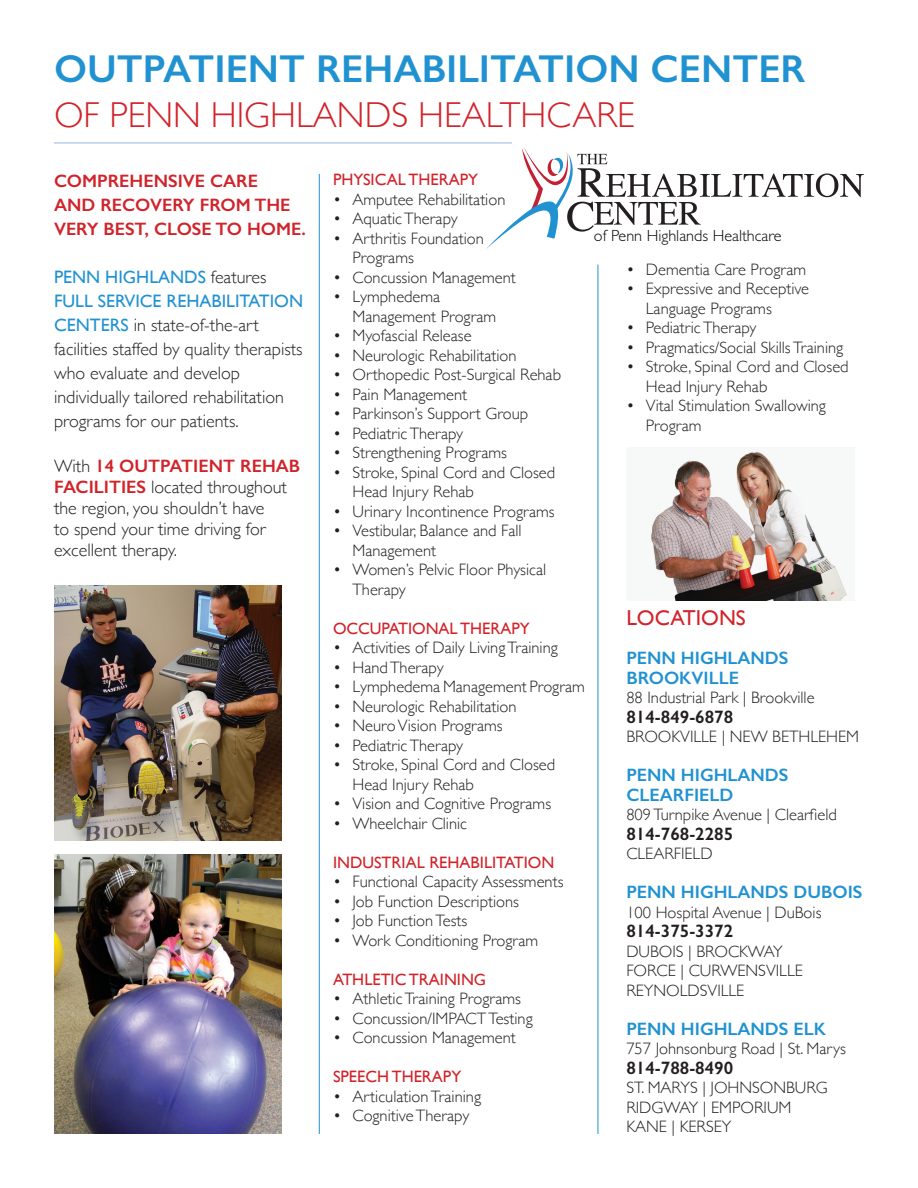
<style>
.page{position:relative;width:918px;height:1188px;background:#fff}
.page>*{position:absolute;margin:0;border:0;box-sizing:border-box;transform-origin:0 0}
.t1{font:600 39px "Gill Sans";color:#2192d1}
.t2{font:300 36px "Gill Sans";color:#d1232a}
.t3{font:21.6px "Gill Sans";color:#d1232a}
.t4{font:300 18px/24px "Gill Sans";color:#231f20}
.t5{font:600 18px/19.5px "Gill Sans";color:#2192d1}
.t6{font:600 18px/24px "Gill Sans";color:#d1232a}
.t7{font:600 18px "Gill Sans";color:#231f20}
.t8{font:300 16.5px/19.5px "Gill Sans";color:#231f20}
.t9{font:16.5px "Gill Sans";color:#d1232a}
.t10{font:300 16.2px "Gill Sans";color:#040503}
.s1{font-weight:400;color:#2192d1}
.s2{font-weight:600;color:#d1232a}
</style>
<div class="page">
<img style="left:54px;top:855px;width:228px;height:279px">
<hr style="left:54px;top:143px;width:458px;height:1px;background:#97b4de">
<hr style="left:598px;top:265px;width:1px;height:869px;background:#2192d1">
<hr style="left:319px;top:174px;width:1px;height:960px;background:#2192d1">
<svg style="left:486px;top:148px;width:378px;height:101px"></svg>
<img style="left:54px;top:585px;width:228px;height:255px">
<img style="left:650px;top:451px;width:197px;height:149px">
<h1 class="t1" style="left:54px;top:46px;width:753px">OUTPATIENT REHABILITATION CENTER</h1>
<h2 class="t2" style="left:54px;top:87px;width:582px">OF PENN HIGHLANDS HEALTHCARE</h2>
<p class="t6" style="left:54px;top:169px;width:253px">COMPREHENSIVE CARE<br>AND RECOVERY FROM THE<br>VERY BEST, CLOSE TO HOME.</p>
<p class="t4" style="left:54px;top:264px;width:251px"><span class="s1">PENN HIGHLANDS</span> features<br><span class="s1">FULL SERVICE REHABILITATION<br>CENTERS</span> in state-of-the-art facilities staffed by quality therapists who evaluate and develop individually tailored rehabilitation programs for our patients.</p>
<p class="t4" style="left:54px;top:455px;width:248px;line-height:21px">With <span class="s2">14 OUTPATIENT REHAB<br>FACILITIES</span> located throughout the region, you shouldn’t have<br>to spend your time driving for excellent therapy.</p>
<p class="t9" style="left:333px;top:170px;width:147px">PHYSICAL THERAPY</p>
<p class="t8" style="left:333px;top:189px;width:174px">• Amputee Rehabilitation</p>
<p class="t8" style="left:333px;top:208px;width:126px">• Aquatic Therapy</p>
<p class="t8" style="left:353px;top:228px;width:133px;text-indent:-20px">• Arthritis Foundation<br>Programs</p>
<p class="t8" style="left:333px;top:267px;width:184px">• Concussion Management</p>
<p class="t8" style="left:353px;top:286px;width:145px;text-indent:-20px">• Lymphedema<br>Management Program</p>
<p class="t8" style="left:333px;top:325px;width:140px">• Myofascial Release</p>
<p class="t8" style="left:333px;top:345px;width:185px">• Neurologic Rehabilitation</p>
<p class="t8" style="left:333px;top:364px;width:230px">• Orthopedic Post-Surgical Rehab</p>
<p class="t8" style="left:333px;top:384px;width:136px">• Pain Management</p>
<p class="t8" style="left:333px;top:403px;width:197px">• Parkinson’s Support Group</p>
<p class="t8" style="left:333px;top:423px;width:132px">• Pediatric Therapy</p>
<p class="t8" style="left:333px;top:442px;width:176px">• Strengthening Programs</p>
<p class="t8" style="left:353px;top:462px;width:204px;text-indent:-20px">• Stroke, Spinal Cord and Closed<br>Head Injury Rehab</p>
<p class="t8" style="left:333px;top:501px;width:223px">• Urinary Incontinence Programs</p>
<p class="t8" style="left:353px;top:520px;width:171px;text-indent:-20px">• Vestibular, Balance and Fall<br>Management</p>
<p class="t8" style="left:353px;top:559px;width:195px;text-indent:-20px">• Women’s Pelvic Floor Physical<br>Therapy</p>
<p class="t9" style="left:333px;top:619px;width:198px">OCCUPATIONAL THERAPY</p>
<p class="t8" style="left:333px;top:637px;width:226px">• Activities of Daily Living Training</p>
<p class="t8" style="left:333px;top:657px;width:112px">• Hand Therapy</p>
<p class="t8" style="left:333px;top:676px;width:254px">• Lymphedema Management Program</p>
<p class="t8" style="left:333px;top:696px;width:185px">• Neurologic Rehabilitation</p>
<p class="t8" style="left:333px;top:715px;width:171px">• Neuro Vision Programs</p>
<p class="t8" style="left:333px;top:735px;width:132px">• Pediatric Therapy</p>
<p class="t8" style="left:353px;top:754px;width:204px;text-indent:-20px">• Stroke, Spinal Cord and Closed<br>Head Injury Rehab</p>
<p class="t8" style="left:333px;top:793px;width:220px">• Vision and Cognitive Programs</p>
<p class="t8" style="left:333px;top:813px;width:136px">• Wheelchair Clinic</p>
<p class="t9" style="left:333px;top:853px;width:223px">INDUSTRIAL REHABILITATION</p>
<p class="t8" style="left:333px;top:871px;width:232px">• Functional Capacity Assessments</p>
<p class="t8" style="left:333px;top:891px;width:188px">• Job Function Descriptions</p>
<p class="t8" style="left:333px;top:910px;width:136px">• Job Function Tests</p>
<p class="t8" style="left:333px;top:930px;width:207px">• Work Conditioning Program</p>
<p class="t9" style="left:333px;top:970px;width:155px">ATHLETIC TRAINING</p>
<p class="t8" style="left:333px;top:988px;width:189px">• Athletic Training Programs</p>
<p class="t8" style="left:333px;top:1008px;width:201px">• Concussion/IMPACT Testing</p>
<p class="t8" style="left:333px;top:1027px;width:184px">• Concussion Management</p>
<p class="t9" style="left:333px;top:1067px;width:130px">SPEECH THERAPY</p>
<p class="t8" style="left:333px;top:1086px;width:150px">• Articulation Training</p>
<p class="t8" style="left:333px;top:1106px;width:138px">• Cognitive Therapy</p>
<p class="t10" style="left:594px;top:223px;width:189px">of Penn Highlands Healthcare</p>
<p class="t8" style="left:626px;top:259px;width:181px">• Dementia Care Program</p>
<p class="t8" style="left:646px;top:279px;width:165px;text-indent:-20px">• Expressive and Receptive<br>Language Programs</p>
<p class="t8" style="left:626px;top:318px;width:132px">• Pediatric Therapy</p>
<p class="t8" style="left:626px;top:337px;width:218px">• Pragmatics/Social Skills Training</p>
<p class="t8" style="left:646px;top:357px;width:204px;text-indent:-20px">• Stroke, Spinal Cord and Closed<br>Head Injury Rehab</p>
<p class="t8" style="left:646px;top:396px;width:182px;text-indent:-20px">• Vital Stimulation Swallowing<br>Program</p>
<h3 class="t3" style="left:626px;top:605px;width:121px">LOCATIONS</h3>
<p class="t5" style="left:626px;top:648px;width:164px">PENN HIGHLANDS<br>BROOKVILLE</p>
<p class="t8" style="left:626px;top:687px;width:190px">88 Industrial Park | Brookville</p>
<p class="t7" style="left:626px;top:706px;width:108px">814-849-6878</p>
<p class="t8" style="left:626px;top:726px;width:234px">BROOKVILLE | NEW BETHLEHEM</p>
<p class="t5" style="left:626px;top:765px;width:164px">PENN HIGHLANDS<br>CLEARFIELD</p>
<p class="t8" style="left:626px;top:804px;width:212px">809 Turnpike Avenue | Clearfield</p>
<p class="t7" style="left:626px;top:823px;width:108px">814-768-2285</p>
<p class="t8" style="left:626px;top:843px;width:88px">CLEARFIELD</p>
<p class="t5" style="left:626px;top:882px;width:238px">PENN HIGHLANDS DUBOIS</p>
<p class="t8" style="left:626px;top:902px;width:197px">100 Hospital Avenue | DuBois</p>
<p class="t7" style="left:626px;top:920px;width:108px">814-375-3372</p>
<p class="t8" style="left:626px;top:941px;width:178px">DUBOIS | BROCKWAY<br>FORCE | CURWENSVILLE<br>REYNOLDSVILLE</p>
<p class="t5" style="left:626px;top:1019px;width:201px">PENN HIGHLANDS ELK</p>
<p class="t8" style="left:626px;top:1038px;width:221px">757 Johnsonburg Road | St. Marys</p>
<p class="t7" style="left:626px;top:1057px;width:108px">814-788-8490</p>
<p class="t8" style="left:626px;top:1077px;width:203px">ST. MARYS | JOHNSONBURG<br>RIDGWAY | EMPORIUM<br>KANE | KERSEY</p>
</div>
